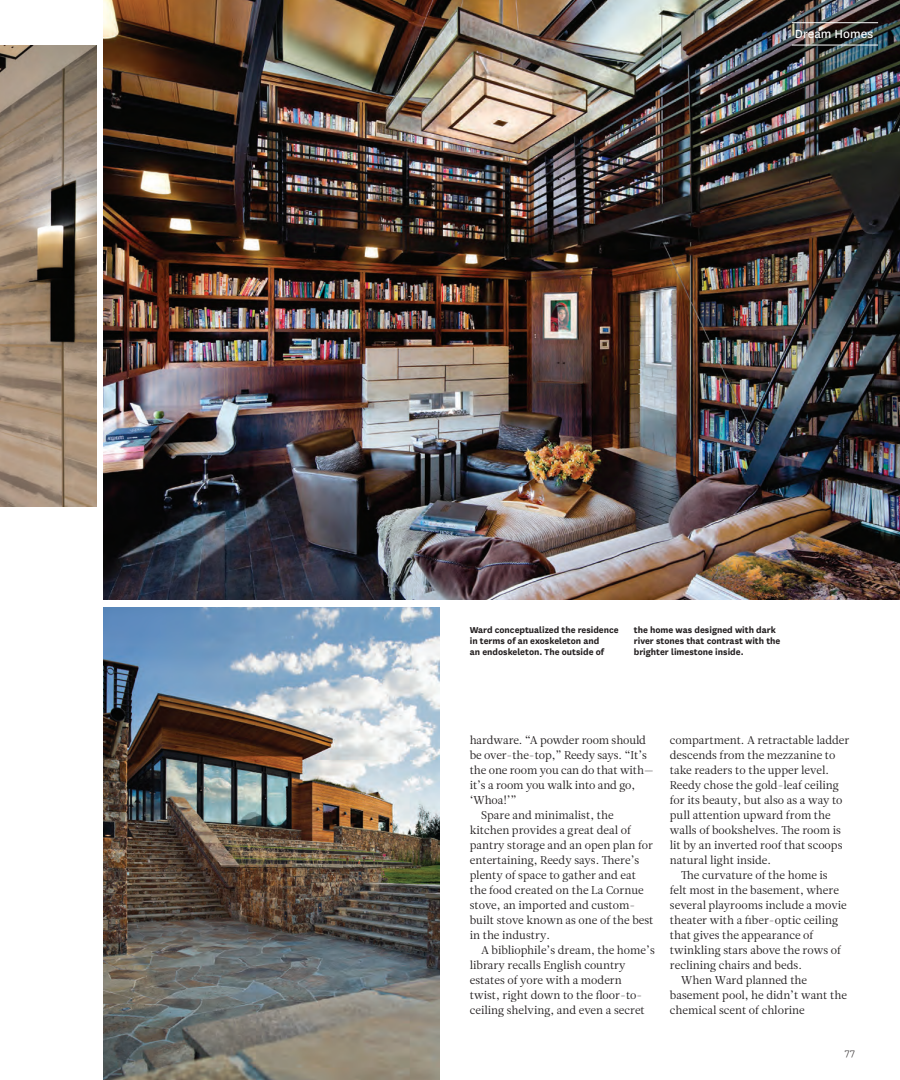
<style>
.page{position:relative;width:900px;height:1080px;background:#fff}
.page>*{position:absolute;margin:0;border:0;box-sizing:border-box;transform-origin:0 0}
.t1{font:13.75px "National";color:#fff}
.t2{font:11.25px "Leitura News Roman 1";color:#231f20}
.t3{font:300 11.25px "National";color:#231f20}
.t4{font:700 10px/11.2px "National";color:#231f20}
</style>
<div class="page">
<img style="left:104px;top:0;width:796px;height:600px">
<img style="left:0;top:45px;width:96px;height:461px">
<hr style="left:792px;top:22px;width:86px;height:1px;background:#fff">
<hr style="left:792px;top:45px;width:86px;height:1px;background:#fff">
<img style="left:104px;top:608px;width:335px;height:472px">
<p class="t1" style="left:795px;top:25px;width:80px">Dream Homes</p>
<p class="t4" style="left:470px;top:624px;width:151px">Ward conceptualized the residence in terms of an exoskeleton and<br>an endoskeleton. The outside of</p>
<p class="t4" style="left:634px;top:624px;width:148px">the home was designed with dark river stones that contrast with the brighter limestone inside.</p>
<p class="t2" style="left:470px;top:732px;width:178px">hardware. “A powder room should</p>
<p class="t2" style="left:470px;top:747px;width:179px">be over-the-top,” Reedy says. “It’s</p>
<p class="t2" style="left:470px;top:762px;width:186px">the one room you can do that with—</p>
<p class="t2" style="left:470px;top:777px;width:167px">it’s a room you walk into and go,</p>
<p class="t2" style="left:470px;top:792px;width:49px">‘Whoa!’”</p>
<p class="t2" style="left:481px;top:807px;width:134px">Spare and minimalist, the</p>
<p class="t2" style="left:470px;top:822px;width:163px">kitchen provides a great deal of</p>
<p class="t2" style="left:470px;top:837px;width:185px">pantry storage and an open plan for</p>
<p class="t2" style="left:470px;top:852px;width:171px">entertaining, Reedy says. There’s</p>
<p class="t2" style="left:470px;top:867px;width:168px">plenty of space to gather and eat</p>
<p class="t2" style="left:470px;top:882px;width:176px">the food created on the La Cornue</p>
<p class="t2" style="left:470px;top:897px;width:167px">stove, an imported and custom-</p>
<p class="t2" style="left:470px;top:912px;width:185px">built stove known as one of the best</p>
<p class="t2" style="left:470px;top:927px;width:82px">in the industry.</p>
<p class="t2" style="left:481px;top:942px;width:175px">A bibliophile’s dream, the home’s</p>
<p class="t2" style="left:470px;top:957px;width:157px">library recalls English country</p>
<p class="t2" style="left:470px;top:972px;width:154px">estates of yore with a modern</p>
<p class="t2" style="left:470px;top:987px;width:174px">twist, right down to the floor-to-</p>
<p class="t2" style="left:470px;top:1002px;width:177px">ceiling shelving, and even a secret</p>
<p class="t2" style="left:670px;top:732px;width:181px">compartment. A retractable ladder</p>
<p class="t2" style="left:670px;top:747px;width:167px">descends from the mezzanine to</p>
<p class="t2" style="left:670px;top:762px;width:161px">take readers to the upper level.</p>
<p class="t2" style="left:670px;top:777px;width:171px">Reedy chose the gold-leaf ceiling</p>
<p class="t2" style="left:670px;top:792px;width:174px">for its beauty, but also as a way to</p>
<p class="t2" style="left:670px;top:807px;width:162px">pull attention upward from the</p>
<p class="t2" style="left:670px;top:822px;width:173px">walls of bookshelves. The room is</p>
<p class="t2" style="left:670px;top:837px;width:174px">lit by an inverted roof that scoops</p>
<p class="t2" style="left:670px;top:852px;width:103px">natural light inside.</p>
<p class="t2" style="left:681px;top:867px;width:148px">The curvature of the home is</p>
<p class="t2" style="left:670px;top:882px;width:171px">felt most in the basement, where</p>
<p class="t2" style="left:670px;top:897px;width:178px">several playrooms include a movie</p>
<p class="t2" style="left:670px;top:912px;width:170px">theater with a fiber-optic ceiling</p>
<p class="t2" style="left:670px;top:927px;width:145px">that gives the appearance of</p>
<p class="t2" style="left:670px;top:942px;width:173px">twinkling stars above the rows of</p>
<p class="t2" style="left:670px;top:957px;width:134px">reclining chairs and beds.</p>
<p class="t2" style="left:681px;top:972px;width:128px">When Ward planned the</p>
<p class="t2" style="left:670px;top:987px;width:179px">basement pool, he didn’t want the</p>
<p class="t2" style="left:670px;top:1002px;width:136px">chemical scent of chlorine</p>
<p class="t3" style="left:845px;top:1046px;width:12px">77</p>
</div>
